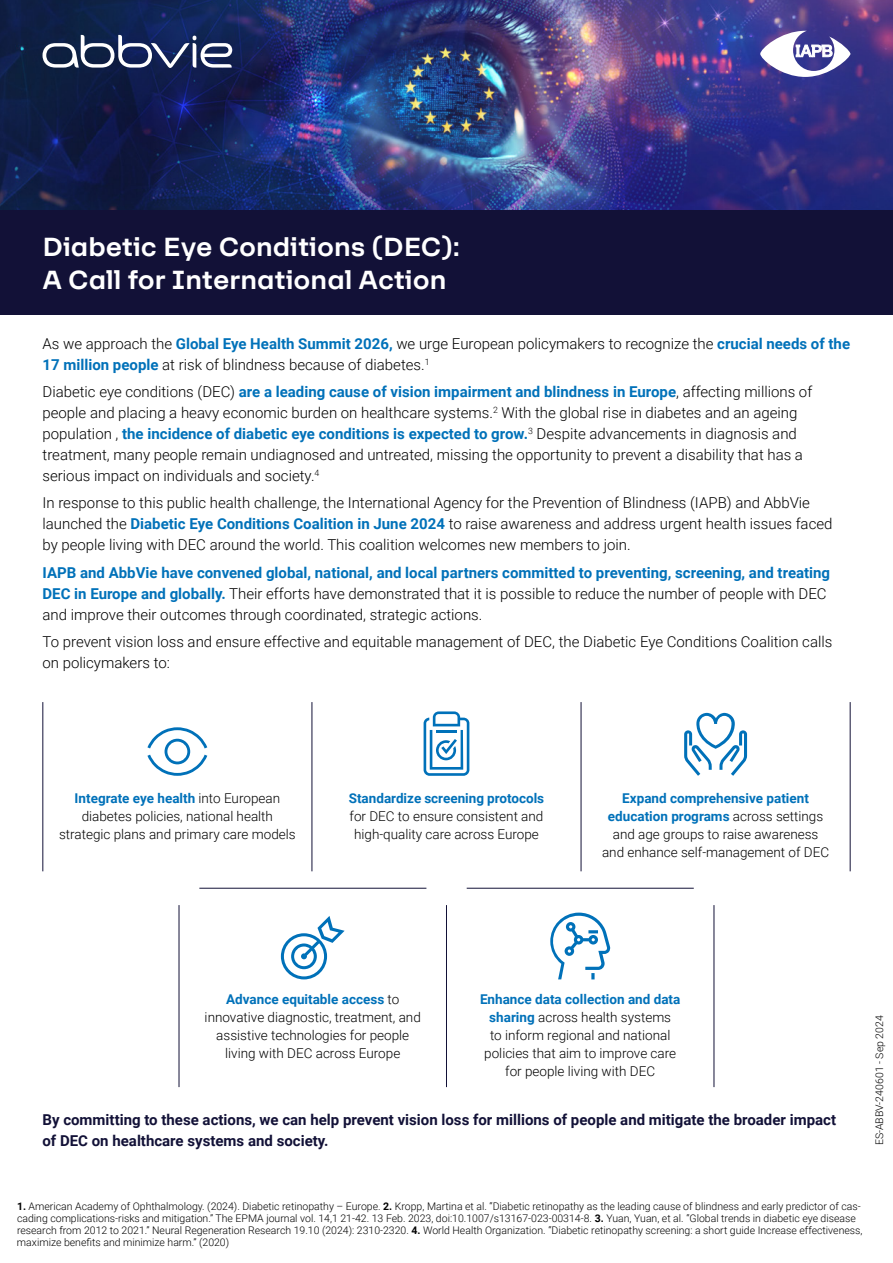
<style>
.page{position:relative;width:893px;height:1263px;background:#fff}
.page>*{position:absolute;margin:0;border:0;box-sizing:border-box;transform-origin:0 0}
.t1{font:700 28.5px/32.5px "F37 Lineca";color:#fff}
.t2{font:300 15px/21px "Roboto";color:#000}
.t3{font:700 15px/21px "Roboto";color:#121137}
.t4{font:300 13.5px/18px "Roboto";color:#000;text-align:center}
.t5{font:700 13.5px "Roboto";color:#0071b9}
.t6{font:300 10.5px/12px "Roboto";color:#000}
.s1{font-weight:700;color:#0071b9}
.s2{font-weight:700}
</style>
<div class="page">
<img style="left:0;top:0;width:893px;height:210px">
<div style="left:0;top:210px;width:893px;height:104px;background:#121137"></div>
<svg style="left:43px;top:35px;width:189px;height:33px"></svg>
<svg style="left:760px;top:31px;width:90px;height:46px"></svg>
<hr style="left:312px;top:702px;width:1px;height:169px;background:#121137">
<hr style="left:43px;top:702px;width:1px;height:169px;background:#121137">
<hr style="left:581px;top:702px;width:1px;height:169px;background:#121137">
<hr style="left:850px;top:702px;width:1px;height:169px;background:#121137">
<hr style="left:446px;top:905px;width:1px;height:182px;background:#121137">
<hr style="left:714px;top:905px;width:1px;height:182px;background:#121137">
<hr style="left:179px;top:905px;width:1px;height:182px;background:#121137">
<hr style="left:199px;top:888px;width:227px;height:1px;background:#121137">
<hr style="left:467px;top:888px;width:227px;height:1px;background:#121137">
<svg style="left:147px;top:727px;width:60px;height:49px"></svg>
<svg style="left:684px;top:713px;width:63px;height:63px"></svg>
<svg style="left:281px;top:916px;width:64px;height:63px"></svg>
<svg style="left:424px;top:711px;width:45px;height:65px"></svg>
<svg style="left:550px;top:912px;width:60px;height:67px"></svg>
<h1 class="t1" style="left:43px;top:228px;width:418px">Diabetic Eye Conditions (DEC):<br>A Call for International Action</h1>
<p class="t2" style="left:43px;top:332px;width:809px">As we approach the <span class="s1">Global Eye Health Summit 2026,</span> we urge European policymakers to recognize the <span class="s1">crucial needs of the<br>17 million people</span> at risk of blindness because of diabetes.<sup>1</sup></p>
<p class="t2" style="left:43px;top:380px;width:771px">Diabetic eye conditions (DEC) <span class="s1">are a leading cause of vision impairment and blindness in Europe</span>, affecting millions of people and placing a heavy economic burden on healthcare systems.<sup>2</sup> With the global rise in diabetes and an ageing population , <span class="s1">the incidence of diabetic eye conditions is expected to grow.</span><sup>3</sup> Despite advancements in diagnosis and treatment, many people remain undiagnosed and untreated, missing the opportunity to prevent a disability that has a serious impact on individuals and society.<sup>4</sup></p>
<p class="t2" style="left:43px;top:492px;width:791px">In response to this public health challenge, the International Agency for the Prevention of Blindness (IAPB) and AbbVie launched the <span class="s1">Diabetic Eye Conditions Coalition in June 2024</span> to raise awareness and address urgent health issues faced by people living with DEC around the world. This coalition welcomes new members to join.</p>
<p class="t2" style="left:43px;top:561px;width:789px"><span class="s1">IAPB and AbbVie have convened global, national, and local partners committed to preventing, screening, and treating<br>DEC in Europe and globally.</span> Their efforts have demonstrated that it is possible to reduce the number of people with DEC and improve their outcomes through coordinated, strategic actions.</p>
<p class="t2" style="left:43px;top:631px;width:791px">To prevent vision loss and ensure effective and equitable management of DEC, the Diabetic Eye Conditions Coalition calls on policymakers to:</p>
<p class="t4" style="left:59px;top:788px;width:238px"><span class="s1">Integrate eye health</span> into European diabetes policies, national health strategic plans and primary care models</p>
<p class="t4" style="left:602px;top:788px;width:229px"><span class="s1">Expand comprehensive patient education programs</span> across settings and age groups to raise awareness and enhance self-management of DEC</p>
<p class="t5" style="left:349px;top:788px;width:197px">Standardize screening protocols</p>
<p class="t4" style="left:350px;top:806px;width:195px">for DEC to ensure consistent and high-quality care across Europe</p>
<p class="t4" style="left:205px;top:990px;width:218px"><span class="s1">Advance equitable access</span> to innovative diagnostic, treatment, and assistive technologies for people living with DEC across Europe</p>
<p class="t4" style="left:480px;top:989px;width:202px"><span class="s1">Enhance data collection and data sharing</span> across health systems<br>to inform regional and national policies that aim to improve care for people living with DEC</p>
<p class="t3" style="left:43px;top:1109px;width:795px">By committing to these actions, we can help prevent vision loss for millions of people and mitigate the broader impact of DEC on healthcare systems and society.</p>
<p class="t6" style="left:873px;top:1145px;width:132px;rotate:-90deg">ES-ABBV-240601 - Sep 2024</p>
<p class="t6" style="left:17px;top:1200px;width:847px"><span class="s2">1.</span> American Academy of Ophthalmology. (2024). Diabetic retinopathy – Europe. <span class="s2">2.</span> Kropp, Martina et al. “Diabetic retinopathy as the leading cause of blindness and early predictor of cas&shy;cading complications-risks and mitigation.” The EPMA journal vol. 14,1 21-42. 13 Feb. 2023, doi:10.1007/s13167-023-00314-8. <span class="s2">3.</span> Yuan, Yuan, et al. “Global trends in diabetic eye disease research from 2012 to 2021.” Neural Regeneration Research 19.10 (2024): 2310-2320. <span class="s2">4.</span> World Health Organization. “Diabetic retinopathy screening: a short guide Increase effectiveness, maximize benefits and minimize harm.” (2020)</p>
</div>
